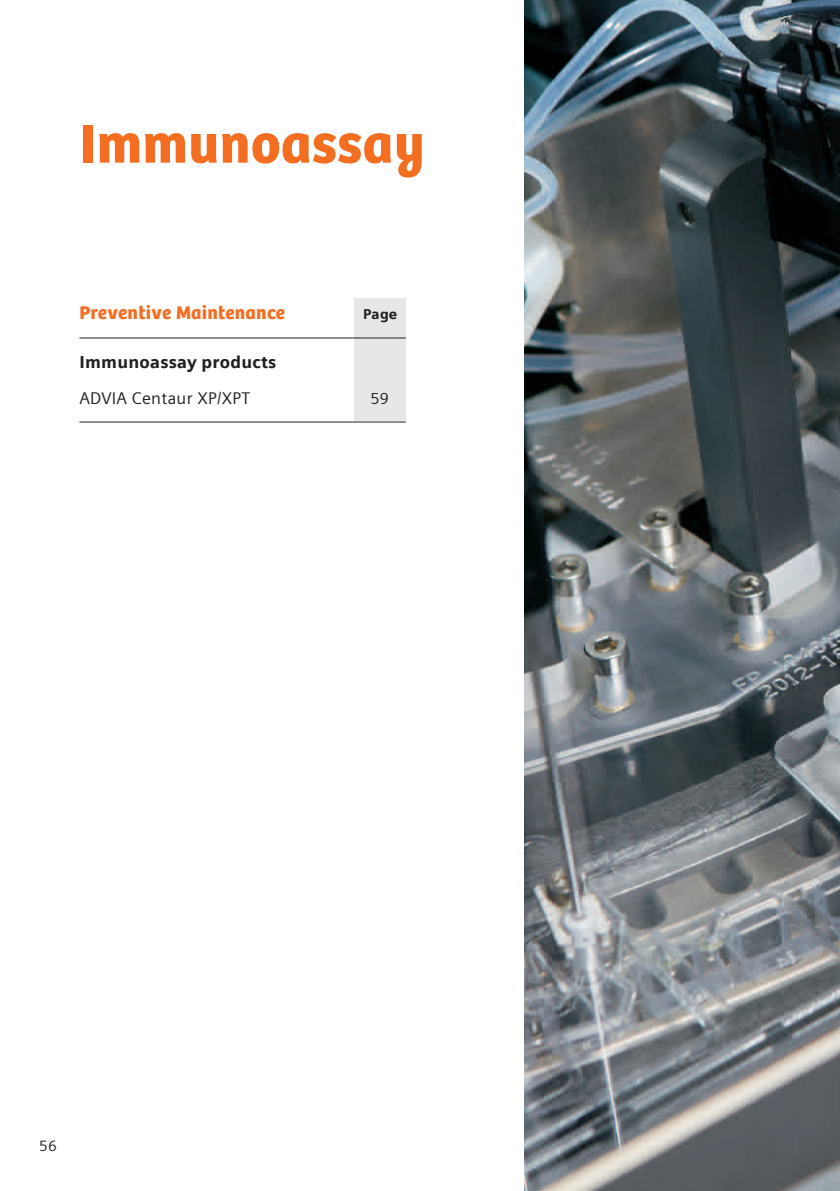
<style>
.page{position:relative;width:840px;height:1191px;background:#fff}
.page>*{position:absolute;margin:0;border:0;box-sizing:border-box;transform-origin:0 0}
.headline__30pt_33pt{font:56px "SH Bree Headline Regular";letter-spacing:.005em;color:#f36e21}
.subhead__14pt_18pt{font:19px "SH Bree Headline Regular";letter-spacing:.015em;color:#f36e21}
.subhead__14pt_18pt-2{font:900 17px/36px "Siemens Sans";letter-spacing:.015em;color:#231f20}
.subhead__14pt_18pt-3{font:16px "Siemens Sans";color:#231f20}
.t1{font:15px "Siemens Sans";color:#231f20}
.subhead__14pt_18pt-4{font:900 14px "Siemens Sans";color:#231f20}
.s1{font-weight:400}
</style>
<div class="page">
<img style="left:524px;top:0;width:315px;height:1191px">
<div style="left:354px;top:299px;width:51px;height:122px;background:#e6e7e9"></div>
<hr style="left:79px;top:337px;width:326px;height:1px;background:#231f20">
<hr style="left:79px;top:421px;width:326px;height:1px;background:#231f20">
<p class="headline__30pt_33pt" style="left:79px;top:100px;width:346px">Immunoassay</p>
<p class="subhead__14pt_18pt" style="left:79px;top:298px;width:207px">Preventive Maintenance</p>
<p class="subhead__14pt_18pt-2" style="left:79px;top:342px;width:198px">Immunoassay products<br><span class="s1">ADVIA Centaur XP/XPT</span></p>
<p class="subhead__14pt_18pt-4" style="left:363px;top:303px;width:36px">Page</p>
<p class="subhead__14pt_18pt-3" style="left:370px;top:386px;width:20px">59</p>
<p class="t1" style="left:39px;top:1134px;width:19px">56</p>
</div>
